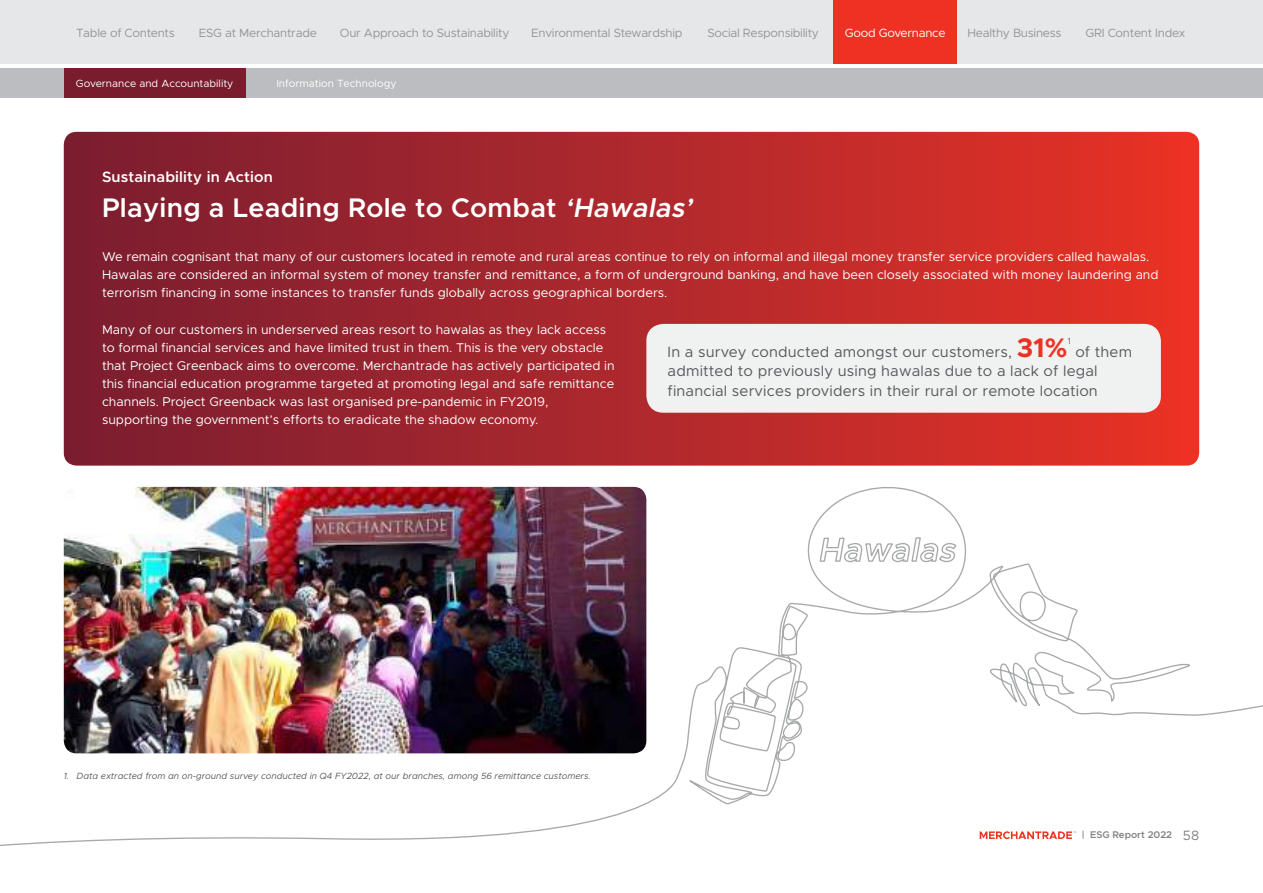
<style>
.page{position:relative;width:1263px;height:893px;background:#fff}
.page>*{position:absolute;margin:0;border:0;box-sizing:border-box;transform-origin:0 0}
.t1{font:600 27px "Metropolis";letter-spacing:.01em;color:#fff}
.t2{font:15px/19.5px "Metropolis";letter-spacing:.01em;color:#57585b}
.t3{font:600 15px "Metropolis";letter-spacing:.01em;color:#fff}
.t4{font:12.75px/18px "Metropolis";color:#fff}
.t5{font:12px "Metropolis";letter-spacing:-.02em;color:#939597}
.t6{font:12px "Metropolis";letter-spacing:-.02em;color:#fff}
.t7{font:10.5px "Metropolis";color:#fff}
.t8{font:600 9.75px "Metropolis";color:#808284}
.t9{font:italic 9px "Metropolis";color:#57585b}
.t10{font:8.7px "Metropolis";color:#57585b}
.s1{font-style:italic}
.s2{font-weight:700;font-size:27px;color:#ee3123}
.s3{font-weight:400;font-size:13.5px}
</style>
<div class="page">
<div style="left:0;top:0;width:1263px;height:64px;background:#e6e7e8"></div>
<div style="left:833px;top:0;width:124px;height:64px;background:#ee3123"></div>
<svg style="left:64px;top:132px;width:1135px;height:334px;background:#ac272c"></svg>
<div style="left:0;top:68px;width:1263px;height:30px;background:#bbbdc0"></div>
<div style="left:646px;top:324px;width:515px;height:89px;background:#f0f1f1;border-radius:17px"></div>
<img style="left:0;top:486px;width:1263px;height:360px">
<div style="left:64px;top:68px;width:182px;height:30px;background:#791c2e"></div>
<p class="t5" style="left:76px;top:25px;width:100px">Table of Contents</p>
<p class="t5" style="left:199px;top:25px;width:120px">ESG at Merchantrade</p>
<p class="t5" style="left:340px;top:25px;width:171px">Our Approach to Sustainability</p>
<p class="t5" style="left:531px;top:25px;width:153px">Environmental Stewardship</p>
<p class="t5" style="left:707px;top:25px;width:113px">Social Responsibility</p>
<p class="t6" style="left:845px;top:25px;width:102px">Good Governance</p>
<p class="t5" style="left:967px;top:25px;width:95px">Healthy Business</p>
<p class="t5" style="left:1085px;top:25px;width:101px">GRI Content Index</p>
<p class="t7" style="left:76px;top:77px;width:159px">Governance and Accountability</p>
<p class="t7" style="left:276px;top:77px;width:122px">Information Technology</p>
<p class="t3" style="left:102px;top:167px;width:172px">Sustainability in Action</p>
<h1 class="t1" style="left:102px;top:190px;width:598px">Playing a Leading Role to Combat <span class="s1">‘Hawalas’</span></h1>
<p class="t4" style="left:102px;top:248px;width:1058px">We remain cognisant that many of our customers located in remote and rural areas continue to rely on informal and illegal money transfer service providers called hawalas.<br>Hawalas are considered an informal system of money transfer and remittance, a form of underground banking, and have been closely associated with money laundering and terrorism financing in some instances to transfer funds globally across geographical borders.</p>
<p class="t2" style="left:668px;top:342px;width:401px">In a survey conducted amongst our customers, <span class="s2">31%</span></p>
<p class="t10" style="left:1068px;top:336px;width:5px">1</p>
<p class="t4" style="left:102px;top:321px;width:514px">Many of our customers in underserved areas resort to hawalas as they lack access to formal financial services and have limited trust in them. This is the very obstacle that Project Greenback aims to overcome. Merchantrade has actively participated in this financial education programme targeted at promoting legal and safe remittance channels. Project Greenback was last organised pre-pandemic in FY2019, supporting the government’s efforts to eradicate the shadow economy.</p>
<p class="t2" style="left:668px;top:342px;width:466px;text-indent:408px">of them admitted to previously using hawalas due to a lack of legal financial services providers in their rural or remote location</p>
<p class="t9" style="left:64px;top:770px;width:529px">1. Data extracted from an on-ground survey conducted in Q4 FY2022, at our branches, among 56 remittance customers.</p>
<p class="t8" style="left:1082px;top:829px;width:119px">| ESG Report 2022 <span class="s3">58</span></p>
</div>
